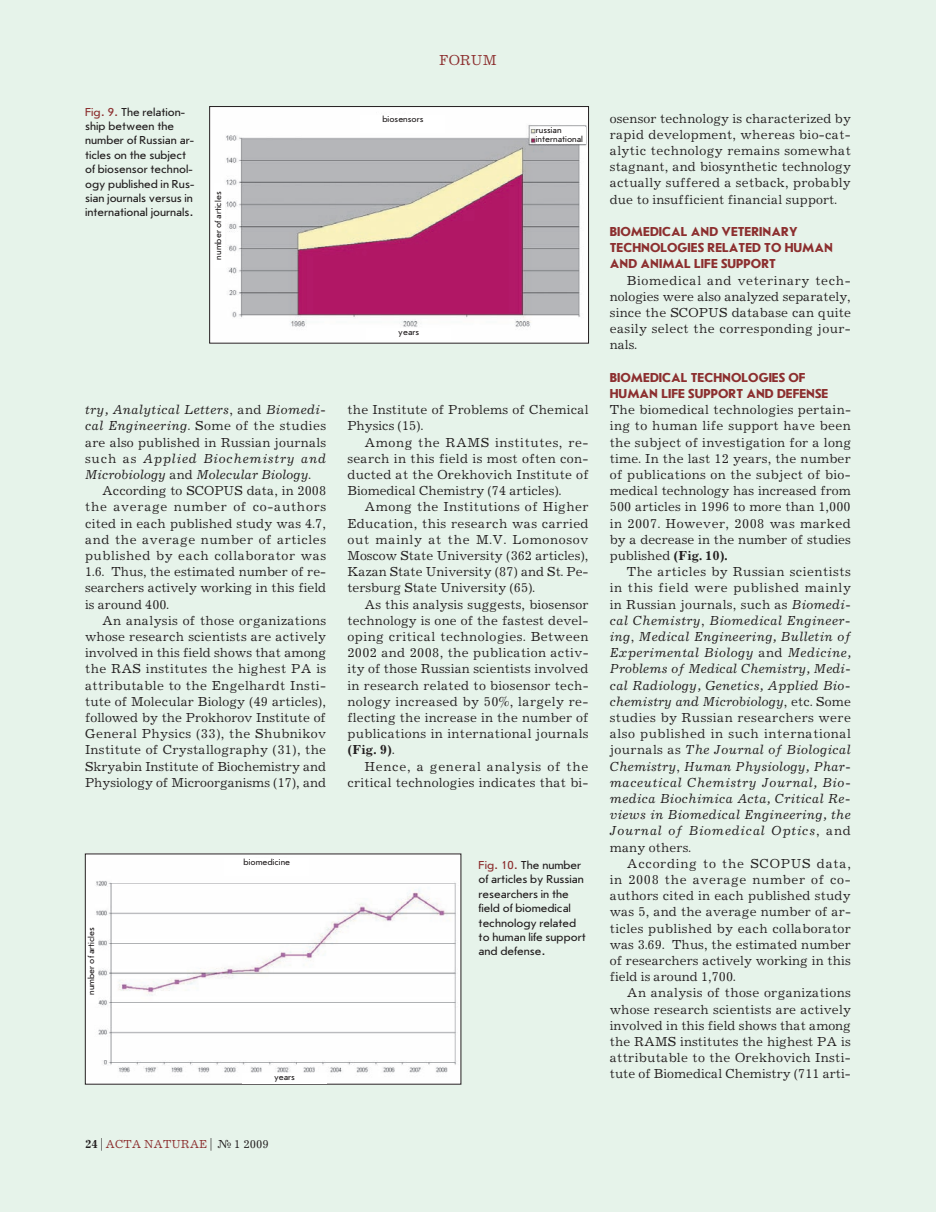
<style>
.page{position:relative;width:936px;height:1212px;background:#fff}
.page>*{position:absolute;margin:0;border:0;box-sizing:border-box;transform-origin:0 0}
.t1{font:15px "Journal C";color:#8c2f2f}
.t2{font:13.5px/16.2px "Journal C";letter-spacing:.01em;color:#231f20;text-align:justify}
.t3{font:italic 13.5px/16.2px "Journal C";letter-spacing:.025em;color:#231f20;text-align:justify}
.t4{font:700 13.5px "Journal Sans C";color:#8c2f2f}
.t5{font:12px/14.4px "Journal Sans C";color:#231f20}
.t6{font:12px "Journal C";color:#8c2f2f}
.t7{font:9px/9px "Journal Sans C";color:#231f20}
.s1{color:#8c2f2f}
.s2{font-style:normal}
.s3{font-weight:700}
.s4{font-weight:700;color:#231f20}
.s5{color:#231f20}
</style>
<div class="page">
<div style="left:0;top:0;width:914px;height:1212px;background:#e6f3ea"></div>
<div style="left:914px;top:0;width:21px;height:1212px;background:#e6f3ea"></div>
<img style="left:211px;top:108px;width:375px;height:233px">
<div style="left:209px;top:106px;width:379px;height:237px;border:1px solid #231f20"></div>
<img style="left:87px;top:856px;width:372px;height:226px">
<div style="left:366px;top:328px;width:85px;height:12px;background:#fff"></div>
<div style="left:242px;top:1073px;width:85px;height:10px;background:#fff"></div>
<div style="left:214px;top:183px;width:11px;height:85px;background:#fff"></div>
<div style="left:87px;top:918px;width:11px;height:85px;background:#fff"></div>
<div style="left:360px;top:115px;width:85px;height:18px;background:#fff"></div>
<div style="left:224px;top:858px;width:85px;height:18px;background:#fff"></div>
<div style="left:536px;top:127px;width:49px;height:17px;background:#fff"></div>
<p class="t5" style="left:85px;top:105px;width:111px"><span class="s1">Fig. 9.</span> The relation‑ ship between the number of Russian ar‑ ticles on the subject of biosensor technol‑ ogy published in Rus‑ sian journals versus in international journals.</p>
<p class="t7" style="left:214px;top:260px;width:69px;rotate:-90deg">number of articles</p>
<p class="t3" style="left:85px;top:402px;width:243px">try, Analytical Letters<span class="s2">, and</span> Biomedi&shy;cal Engineering<span class="s2">. Some of the studies are also published in Russian journals such as</span> Applied Biochemistry and Microbiology <span class="s2">and</span> Molecular Biology<span class="s2">.</span></p>
<p class="t2" style="left:85px;top:483px;width:243px;text-indent:17px">According to SCOPUS data, in 2008 the average number of co-authors cited in each published study was 4.7, and the average number of articles published by each collaborator was 1.6. Thus, the estimated number of re&shy;searchers actively working in this field is around 400.</p>
<p class="t2" style="left:85px;top:613px;width:243px;text-indent:17px">An analysis of those organizations whose research scientists are actively involved in this field shows that among the RAS institutes the highest PA is attributable to the Engelhardt Insti&shy;tute of Molecular Biology (49 articles), followed by the Prokhorov Institute of General Physics (33), the Shubnikov Institute of Crystallography (31), the Skryabin Institute of Biochemistry and Physiology of Microorganisms (17), and</p>
<p class="t7" style="left:87px;top:995px;width:69px;rotate:-90deg">number of articles</p>
<p class="t7" style="left:243px;top:858px;width:48px">biomedicine</p>
<p class="t7" style="left:274px;top:1073px;width:22px">years</p>
<p class="t1" style="left:439px;top:52px;width:59px">FORUM</p>
<p class="t7" style="left:382px;top:115px;width:43px">biosensors</p>
<p class="t7" style="left:536px;top:126px;width:49px">russian international</p>
<p class="t7" style="left:398px;top:328px;width:22px">years</p>
<p class="t2" style="left:347px;top:402px;width:242px">the Institute of Problems of Chemical<br>Physics (15).</p>
<p class="t2" style="left:347px;top:434px;width:243px;text-indent:17px">Among the RAMS institutes, re&shy;search in this field is most often con&shy;ducted at the Orekhovich Institute of Biomedical Chemistry (74 articles).</p>
<p class="t2" style="left:347px;top:499px;width:243px;text-indent:17px">Among the Institutions of Higher Education, this research was carried out mainly at the M.V. Lomonosov Moscow State University (362 articles), Kazan State University (87) and St. Pe&shy;tersburg State University (65).</p>
<p class="t2" style="left:347px;top:596px;width:243px;text-indent:17px">As this analysis suggests, biosensor technology is one of the fastest devel&shy;oping critical technologies. Between 2002 and 2008, the publication activ&shy;ity of those Russian scientists involved in research related to biosensor tech&shy;nology increased by 50%, largely re&shy;flecting the increase in the number of publications in international journals <span class="s3">(Fig. 9)</span>.</p>
<p class="t2" style="left:347px;top:758px;width:242px;text-align:right">Hence, a general analysis of the critical technologies indicates that bi-</p>
<p class="t5" style="left:478px;top:858px;width:109px"><span class="s1">Fig. 10.</span> The number of articles by Russian researchers in the field of biomedical technology related to human life support and defense.</p>
<p class="t2" style="left:609px;top:110px;width:243px">osensor technology is characterized by rapid development, whereas bio-cat&shy;alytic technology remains somewhat stagnant, and biosynthetic technology actually suffered a setback, probably due to insufficient financial support.</p>
<p class="t4" style="left:609px;top:224px;width:17px">BIOMEDICAL</p>
<p class="t4" style="left:690px;top:224px;width:10px">AND</p>
<p class="t4" style="left:721px;top:224px;width:18px">VETERINAR</p>
<p class="t4" style="left:789px;top:224px;width:10px">Y</p>
<p class="t4" style="left:609px;top:241px;width:16px">TECHNOLOGIES</p>
<p class="t4" style="left:707px;top:241px;width:17px">RELATED</p>
<p class="t4" style="left:764px;top:241px;width:49px">TO HUMAN</p>
<p class="t4" style="left:609px;top:257px;width:10px">AND</p>
<p class="t4" style="left:640px;top:257px;width:19px">ANIMAL</p>
<p class="t4" style="left:694px;top:257px;width:51px">LIFE SUPPORT</p>
<p class="t2" style="left:609px;top:272px;width:243px;text-indent:17px">Biomedical and veterinary tech&shy;nologies were also analyzed separately, since the SCOPUS database can quite easily select the corresponding jour&shy;nals.</p>
<p class="t4" style="left:609px;top:370px;width:17px">BIOMEDICAL</p>
<p class="t4" style="left:690px;top:370px;width:16px">TECHNOLOGIES</p>
<p class="t4" style="left:788px;top:370px;width:10px">OF</p>
<p class="t4" style="left:609px;top:386px;width:29px">HUMAN</p>
<p class="t4" style="left:661px;top:386px;width:51px">LIFE SUPPORT</p>
<p class="t4" style="left:746px;top:386px;width:10px">AND</p>
<p class="t4" style="left:777px;top:386px;width:17px">DEFENSE</p>
<p class="t2" style="left:609px;top:402px;width:243px">The biomedical technologies pertain&shy;ing to human life support have been the subject of investigation for a long time. In the last 12 years, the number of publications on the subject of bio&shy;medical technology has increased from 500 articles in 1996 to more than 1,000 in 2007. However, 2008 was marked by a decrease in the number of studies published <span class="s3">(Fig. 10).</span></p>
<p class="t3" style="left:609px;top:564px;width:243px;text-indent:17px"><span class="s2">The articles by Russian scientists in this field were published mainly in Russian journals, such as</span> Biomedi&shy;cal Chemistry<span class="s2">,</span> Biomedical Engineer&shy;ing<span class="s2">,</span> Medical Engineering, Bulletin of Experimental Biology <span class="s2">and</span> Medicine, Problems of Medical Chemistry, Medi&shy;cal Radiology, Genetics, Applied Bio&shy;chemistry and Microbiology<span class="s2">, etc. Some studies by Russian researchers were also published in such international journals as</span> The Journal of Biological Chemistry<span class="s2">,</span> Human Physiology, Phar&shy;maceutical Chemistry Journal, Bio&shy;medica Biochimica Acta, Critical Re&shy;views in Biomedical Engineering, the Journal of Biomedical Optics<span class="s2">, and many others.</span></p>
<p class="t2" style="left:609px;top:856px;width:243px;text-indent:17px">According to the SCOPUS data, in 2008 the average number of co&shy;authors cited in each published study was 5, and the average number of ar&shy;ticles published by each collaborator was 3.69. Thus, the estimated number of researchers actively working in this field is around 1,700.</p>
<p class="t2" style="left:609px;top:985px;width:242px;text-indent:17px">An analysis of those organizations whose research scientists are actively involved in this field shows that among the RAMS institutes the highest PA is attributable to the Orekhovich Insti&shy;tute of Biomedical Chemistry (711 arti-</p>
<p class="t6" style="left:85px;top:1137px;width:185px"><span class="s4">24</span> <span class="s5">|</span> Acta naturae <span class="s5">| № 1 2009</span></p>
</div>
